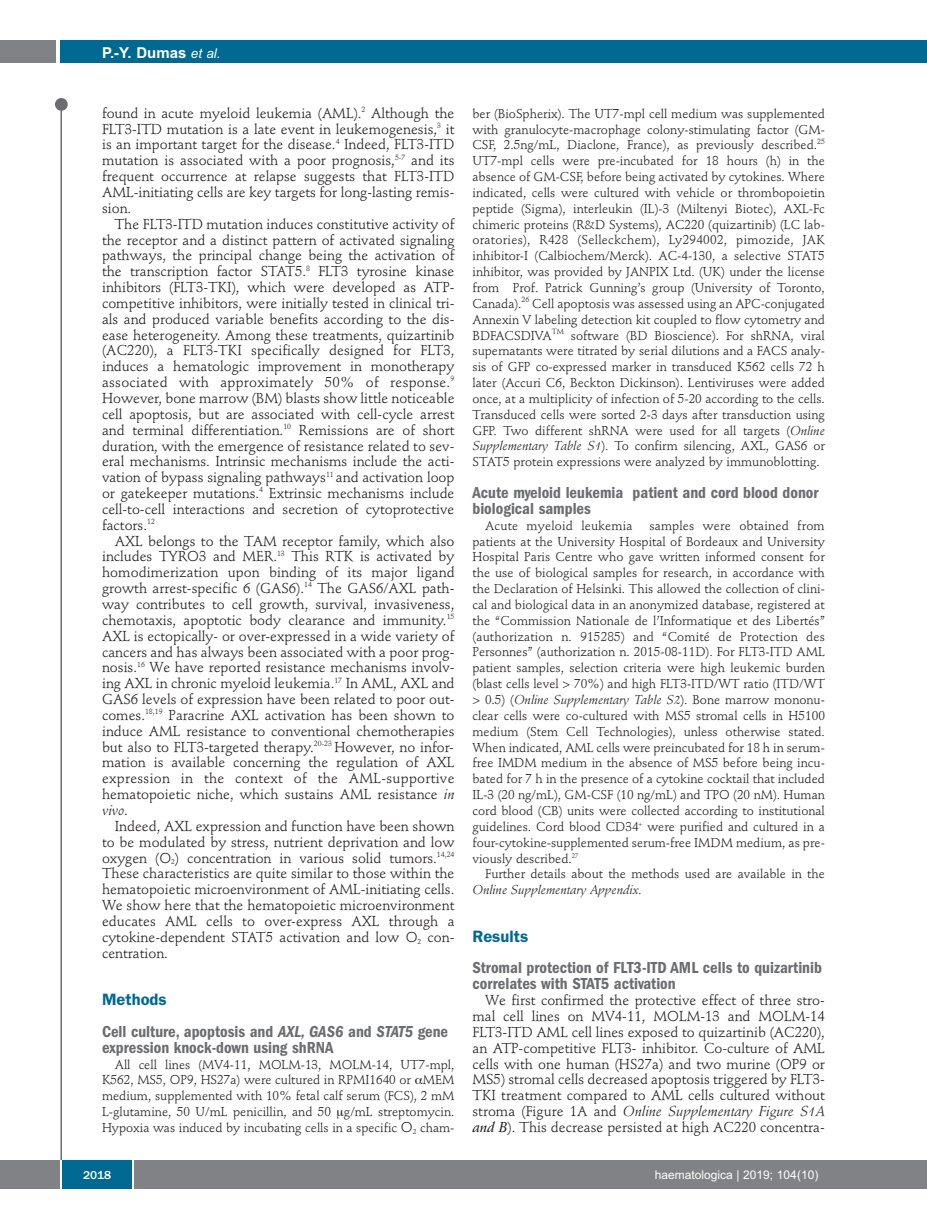
<style>
.page{position:relative;width:927px;height:1225px;background:#fff}
.page>*{position:absolute;margin:0;border:0;box-sizing:border-box;transform-origin:0 0}
.t1{font:600 condensed 16.5px/15.9px "Franklin Gothic";color:#6c6d70}
.t2{font:600 16.5px "Franklin Gothic";color:#006991}
.t3{font:700 15px "Arial";color:#fff}
.t4{font:14.25px/15.9px "Stempel Schneidler";color:#231f20;text-align:justify}
.t5{font:12.75px/15.9px "Stempel Schneidler";color:#231f20;text-align:justify}
.t6{font:italic 12.75px "Stempel Schneidler";color:#231f20}
.t7{font:12px "Arial";color:#fff}
.t8{font:500 12px "Franklin Gothic";color:#fff}
.s1{font-weight:400;font-style:italic;font-size:13.5px}
.s2{font-style:italic}
.s3{font-stretch:normal;color:#006991}
.s4{font-size:14.25px}
.s5{font-family:"Stempel Schneidler Med";font-style:italic}
</style>
<div class="page">
<div style="left:911px;top:40px;width:16px;height:22px;background:#006991"></div>
<div style="left:910px;top:1160px;width:17px;height:28px;background:#808285"></div>
<div style="left:55px;top:98px;width:13px;height:13px;background:#6c6d70;border-radius:50%"></div>
<hr style="left:60px;top:101px;width:2px;height:1061px;background:#6c6d70">
<div style="left:60px;top:40px;width:852px;height:22px;background:#006991"></div>
<div style="left:0;top:40px;width:56px;height:22px;background:#808285"></div>
<div style="left:0;top:1160px;width:911px;height:28px;background:#808285"></div>
<div style="left:62px;top:1160px;width:71px;height:28px;background:#006991"></div>
<hr style="left:60px;top:1160px;width:2px;height:28px;background:#fff">
<svg style="left:133px;top:1160px;width:1px;height:28px"></svg>
<p class="t3" style="left:102px;top:44px;width:120px">P.-Y. Dumas <span class="s1">et al.</span></p>
<p class="t4" style="left:102px;top:106px;width:354px">found in acute myeloid leukemia (AML).<sup>2</sup> Although the FLT3-ITD mutation is a late event in leukemogenesis,<sup>3</sup> it is an important target for the disease.<sup>4</sup> Indeed, FLT3-ITD mutation is associated with a poor prognosis,<sup>5-7</sup> and its frequent occurrence at relapse suggests that FLT3-ITD AML-initiating cells are key targets for long-lasting remis&shy;sion.</p>
<p class="t4" style="left:102px;top:217px;width:354px;text-indent:13px">The FLT3-ITD mutation induces constitutive activity of the receptor and a distinct pattern of activated signaling pathways, the principal change being the activation of the transcription factor STAT5.<sup>8</sup> FLT3 tyrosine kinase inhibitors (FLT3-TKI), which were developed as ATP&shy;competitive inhibitors, were initially tested in clinical tri&shy;als and produced variable benefits according to the dis&shy;ease heterogeneity. Among these treatments, quizartinib (AC220), a FLT3-TKI specifically designed for FLT3, induces a hematologic improvement in monotherapy associated with approximately 50% of response.<sup>9<br></sup>However, bone marrow (BM) blasts show little noticeable cell apoptosis, but are associated with cell-cycle arrest and terminal differentiation.<sup>10</sup> Remissions are of short duration, with the emergence of resistance related to sev&shy;eral mechanisms. Intrinsic mechanisms include the acti&shy;vation of bypass signaling pathways<sup>11</sup> and activation loop or gatekeeper mutations.<sup>4</sup> Extrinsic mechanisms include cell-to-cell interactions and secretion of cytoprotective factors.<sup>12</sup></p>
<p class="t4" style="left:102px;top:534px;width:354px;text-indent:13px">AXL belongs to the TAM receptor family, which also includes TYRO3 and MER.<sup>13</sup> This RTK is activated by homodimerization upon binding of its major ligand growth arrest-specific 6 (GAS6).<sup>14</sup> The GAS6/AXL path&shy;way contributes to cell growth, survival, invasiveness, chemotaxis, apoptotic body clearance and immunity.<sup>15<br></sup>AXL is ectopically- or over-expressed in a wide variety of cancers and has always been associated with a poor prog&shy;nosis.<sup>16</sup> We have reported resistance mechanisms involv&shy;ing AXL in chronic myeloid leukemia.<sup>17</sup> In AML, AXL and GAS6 levels of expression have been related to poor out&shy;comes.<sup>18,19</sup> Paracrine AXL activation has been shown to induce AML resistance to conventional chemotherapies but also to FLT3-targeted therapy.<sup>20-23</sup> However, no infor&shy;mation is available concerning the regulation of AXL expression in the context of the AML-supportive hematopoietic niche, which sustains AML resistance <span class="s2">in vivo</span>.</p>
<p class="t4" style="left:102px;top:819px;width:354px;text-indent:13px">Indeed, AXL expression and function have been shown to be modulated by stress, nutrient deprivation and low oxygen (O<sub>2</sub>) concentration in various solid tumors.<sup>14,24<br></sup>These characteristics are quite similar to those within the hematopoietic microenvironment of AML-initiating cells.<br>We show here that the hematopoietic microenvironment educates AML cells to over-express AXL through a cytokine-dependent STAT5 activation and low O<sub>2</sub> con&shy;centration.</p>
<p class="t1" style="left:102px;top:985px;width:348px;line-height:31.7px"><span class="s3">Methods<br></span>Cell culture, apoptosis and <span class="s2">AXL, GAS6</span> and <span class="s2">STAT5</span> gene</p>
<p class="t1" style="left:102px;top:1040px;width:233px">expression knock-down using shRNA</p>
<p class="t5" style="left:102px;top:1057px;width:354px;text-indent:13px">All cell lines (MV4-11, MOLM-13, MOLM-14, UT7-mpl, K562, MS5, OP9, HS27a) were cultured in RPMI1640 or MEM medium, supplemented with 10% fetal calf serum (FCS), 2 mM L-glutamine, 50 U/mL penicillin, and 50 g/mL streptomycin.<br>Hypoxia was induced by incubating cells in a specific <span class="s4">O</span><sub>2</sub> cham-</p>
<p class="t5" style="left:472px;top:107px;width:354px">ber (BioSpherix). The UT7-mpl cell medium was supplemented with granulocyte-macrophage colony-stimulating factor (GM-CSF, 2.5ng/mL, Diaclone, France), as previously described.<sup>25<br></sup>UT7-mpl cells were pre-incubated for 18 hours (h) in the absence of GM-CSF, before being activated by cytokines. Where indicated, cells were cultured with vehicle or thrombopoietin peptide (Sigma), interleukin (IL)-3 (Miltenyi Biotec), AXL-Fc chimeric proteins (R&amp;D Systems), AC220 (quizartinib) (LC lab&shy;oratories), R428 (Selleckchem), Ly294002, pimozide, JAK inhibitor-I (Calbiochem/Merck). AC-4-130, a selective STAT5 inhibitor, was provided by JANPIX Ltd. (UK) under the license from Prof. Patrick Gunning’s group (University of Toronto, Canada).<sup>26</sup> Cell apoptosis was assessed using an APC-conjugated Annexin V labeling detection kit coupled to flow cytometry and BDFACSDIVA<sup>TM</sup> software (BD Bioscience). For shRNA, viral supernatants were titrated by serial dilutions and a FACS analy&shy;sis of GFP co-expressed marker in transduced K562 cells 72 h later (Accuri C6, Beckton Dickinson). Lentiviruses were added once, at a multiplicity of infection of 5-20 according to the cells.<br>Transduced cells were sorted 2-3 days after transduction using GFP. Two different shRNA were used for all targets (<span class="s2">Online Supplementary Table S1</span>). To confirm silencing, AXL, GAS6 or STAT5 protein expressions were analyzed by immunoblotting.</p>
<p class="t1" style="left:472px;top:486px;width:348px">Acute myeloid leukemia patient and cord blood donor biological samples</p>
<p class="t5" style="left:485px;top:518px;width:149px">Acute myeloid leukemia</p>
<p class="t5" style="left:472px;top:518px;width:354px;text-indent:177px">samples were obtained from patients at the University Hospital of Bordeaux and University Hospital Paris Centre who gave written informed consent for the use of biological samples for research, in accordance with the Declaration of Helsinki. This allowed the collection of clini&shy;cal and biological data in an anonymized database, registered at the “Commission Nationale de l’Informatique et des Libertés” (authorization n. 915285) and “Comité de Protection des Personnes” (authorization n. 2015-08-11D). For FLT3-ITD AML patient samples, selection criteria were high leukemic burden (blast cells level &gt; 70%) and high FLT3-ITD/WT ratio (ITD/WT &gt; 0.5) (<span class="s2">Online Supplementary Table S2</span>). Bone marrow mononu&shy;clear cells were co-cultured with MS5 stromal cells in H5100 medium (Stem Cell Technologies), unless otherwise stated.<br>When indicated, AML cells were preincubated for 18 h in serum&shy;free IMDM medium in the absence of MS5 before being incu&shy;bated for 7 h in the presence of a cytokine cocktail that included IL-3 (20 ng/mL), GM-CSF (10 ng/mL) and TPO (20 nM). Human cord blood (CB) units were collected according to institutional guidelines. Cord blood CD34<sup>+</sup> were purified and cultured in a four-cytokine-supplemented serum-free IMDM medium, as pre&shy;viously described.<sup>27</sup></p>
<p class="t5" style="left:485px;top:867px;width:341px">Further details about the methods used are available in the</p>
<p class="t6" style="left:472px;top:884px;width:171px">Online Supplementary Appendix.</p>
<p class="t2" style="left:472px;top:930px;width:57px">Results</p>
<p class="t1" style="left:472px;top:961px;width:351px">Stromal protection of FLT3-ITD AML cells to quizartinib correlates with STAT5 activation</p>
<p class="t4" style="left:472px;top:993px;width:354px;text-indent:13px">We first confirmed the protective effect of three stro&shy;mal cell lines on MV4-11, MOLM-13 and MOLM-14<br>FLT3-ITD AML cell lines exposed to quizartinib (AC220), an ATP-competitive FLT3- inhibitor. Co-culture of AML cells with one human (HS27a) and two murine (OP9 or MS5) stromal cells decreased apoptosis triggered by FLT3- TKI treatment compared to AML cells cultured without stroma (Figure 1A and <span class="s2">Online Supplementary Figure S1A </span><span class="s5">and B</span>). This decrease persisted at high AC220 concentra-</p>
<p class="t8" style="left:83px;top:1167px;width:29px">2018</p>
<p class="t7" style="left:655px;top:1167px;width:165px">haematologica | 2019; 104(10)</p>
</div>
